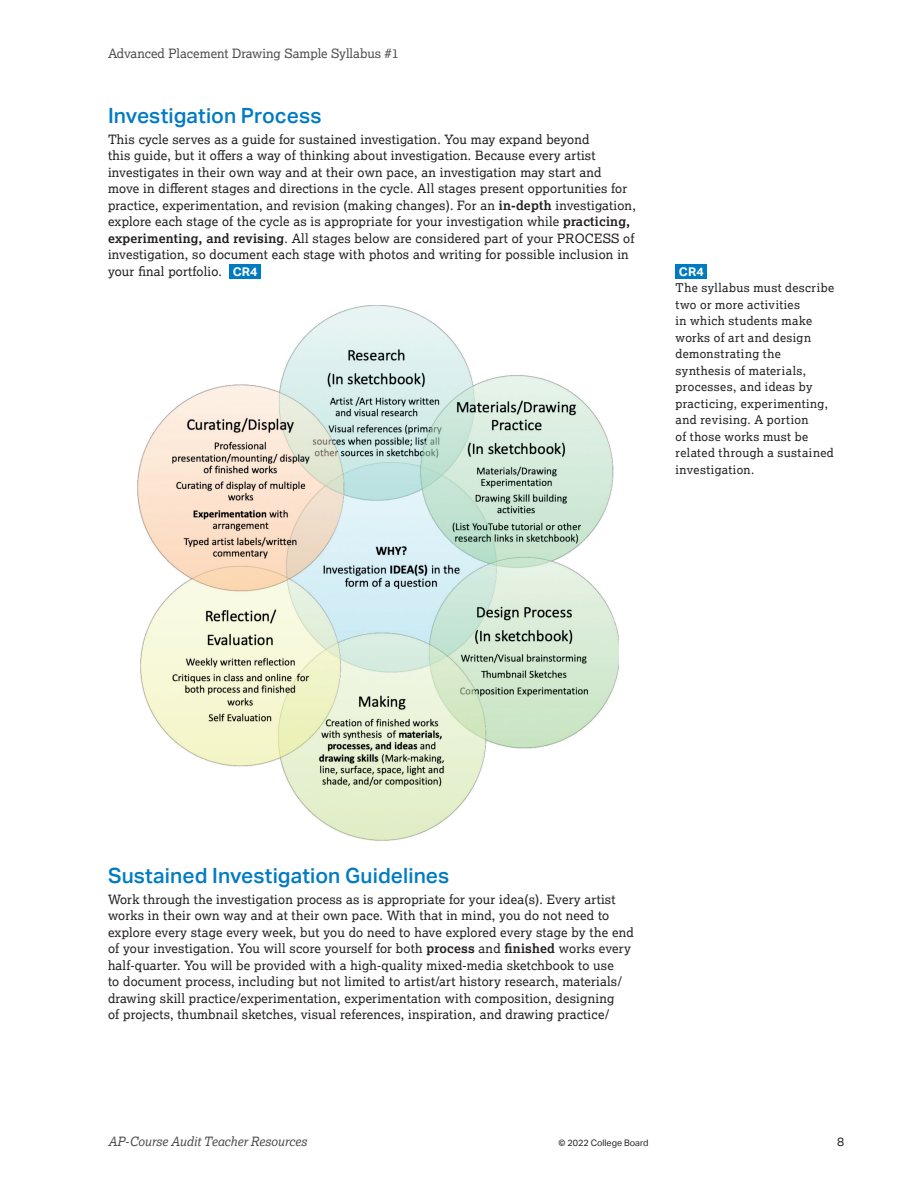
<style>
.page{position:relative;width:918px;height:1188px;background:#fff}
.page>*{position:absolute;margin:0;border:0;box-sizing:border-box;transform-origin:0 0}
.t1{font:500 21px "Aktiv Grotesk";letter-spacing:.005em;color:#007bc3}
.t2{font:12.75px/16.5px "Lexia";letter-spacing:.015em;color:#231f20}
.t3{font:12.75px "Lexia";color:#4e4f50}
.t4{font:italic 12.75px "Lexia";letter-spacing:-.01em;color:#4b4c4d}
.t5{font:12px/16.5px "Lexia";letter-spacing:.035em;color:#231f20}
.t6{font:700 12px "Aktiv Grotesk";color:#fff;scale:1.05 1}
.t7{font:12px "Aktiv Grotesk";color:#231f20}
.t8{font:9px "Aktiv Grotesk";color:#231f20}
.s1{font-weight:700}
.s2{font-family:"Aktiv Grotesk";font-weight:700;font-size:12px;color:#fff}
</style>
<div class="page">
<div style="left:229px;top:265px;width:32px;height:14px;background:#007bc3"></div>
<div style="left:676px;top:264px;width:31px;height:14px;background:#007bc3"></div>
<img style="left:138px;top:305px;width:481px;height:535px">
<p class="t3" style="left:108px;top:45px;width:292px">Advanced Placement Drawing Sample Syllabus #1</p>
<h1 class="t1" style="left:108px;top:103px;width:215px">Investigation Process</h1>
<p class="t2" style="left:108px;top:131px;width:529px">This cycle serves as a guide for sustained investigation. You may expand beyond<br>this guide, but it offers a way of thinking about investigation. Because every artist investigates in their own way and at their own pace, an investigation may start and move in different stages and directions in the cycle. All stages present opportunities for practice, experimentation, and revision (making changes). For an <span class="s1">in-depth</span> investigation, explore each stage of the cycle as is appropriate for your investigation while <span class="s1">practicing, experimenting, and revising</span>. All stages below are considered part of your PROCESS of investigation, so document each stage with photos and writing for possible inclusion in your final portfolio. <span class="s2">CR4</span></p>
<p class="t6" style="left:679px;top:265px;width:25px">CR4</p>
<p class="t5" style="left:676px;top:279px;width:160px">The syllabus must describe two or more activities<br>in which students make works of art and design demonstrating the synthesis of materials, processes, and ideas by practicing, experimenting, and revising. A portion<br>of those works must be related through a sustained investigation.</p>
<h1 class="t1" style="left:108px;top:863px;width:343px">Sustained Investigation Guidelines</h1>
<p class="t2" style="left:108px;top:890px;width:527px">Work through the investigation process as is appropriate for your idea(s). Every artist works in their own way and at their own pace. With that in mind, you do not need to explore every stage every week, but you do need to have explored every stage by the end of your investigation. You will score yourself for both <span class="s1">process</span> and <span class="s1">finished</span> works every half-quarter. You will be provided with a high-quality mixed-media sketchbook to use<br>to document process, including but not limited to artist/art history research, materials/ drawing skill practice/experimentation, experimentation with composition, designing<br>of projects, thumbnail sketches, visual references, inspiration, and drawing practice/</p>
<p class="t4" style="left:108px;top:1134px;width:201px">AP-Course Audit Teacher Resources</p>
<p class="t8" style="left:558px;top:1138px;width:92px">© 2022 College Board</p>
<p class="t7" style="left:837px;top:1135px;width:9px">8</p>
</div>
